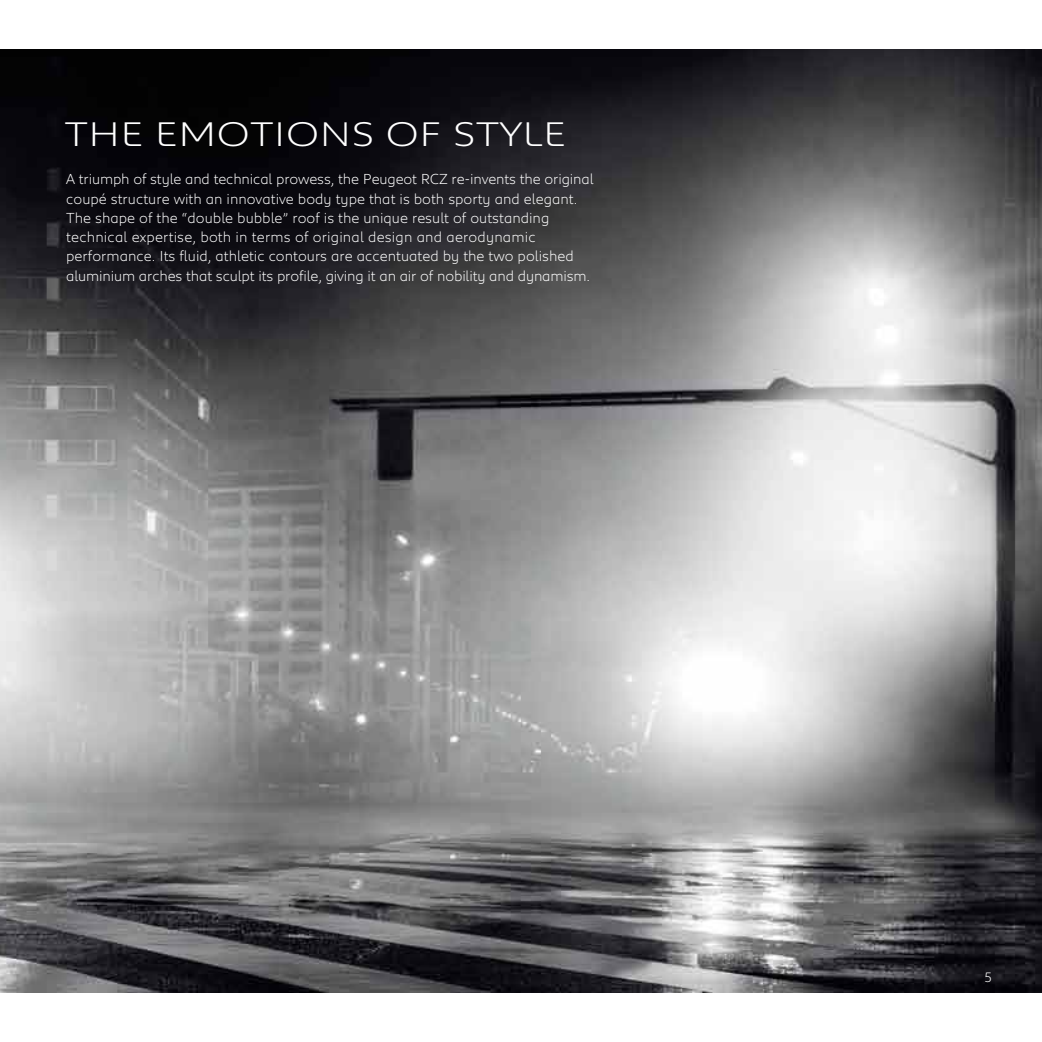
<style>
.page{position:relative;width:1042px;height:1042px;background:#fff}
.page>*{position:absolute;margin:0;border:0;box-sizing:border-box;transform-origin:0 0}
.t1{font:300 35px "Peugeot Expanded";color:#fff}
.t2{font:300 14.88px/19.2px "Peugeot";color:#fff}
.t3{font:300 14px "Peugeot";color:#fff}
</style>
<div class="page">
<img style="left:0;top:50px;width:1042px;height:942px">
<h1 class="t1" style="left:64px;top:109px;width:503px">THE EMOTIONS OF STYLE</h1>
<p class="t2" style="left:66px;top:169px;width:529px">A triumph of style and technical prowess, the Peugeot RCZ re-invents the original coupé structure with an innovative body type that is both sporty and elegant.<br>The shape of the “double bubble” roof is the unique result of outstanding technical expertise, both in terms of original design and aerodynamic performance. Its fluid, athletic contours are accentuated by the two polished aluminium arches that sculpt its profile, giving it an air of nobility and dynamism.</p>
<p class="t3" style="left:984px;top:968px;width:10px">5</p>
</div>
